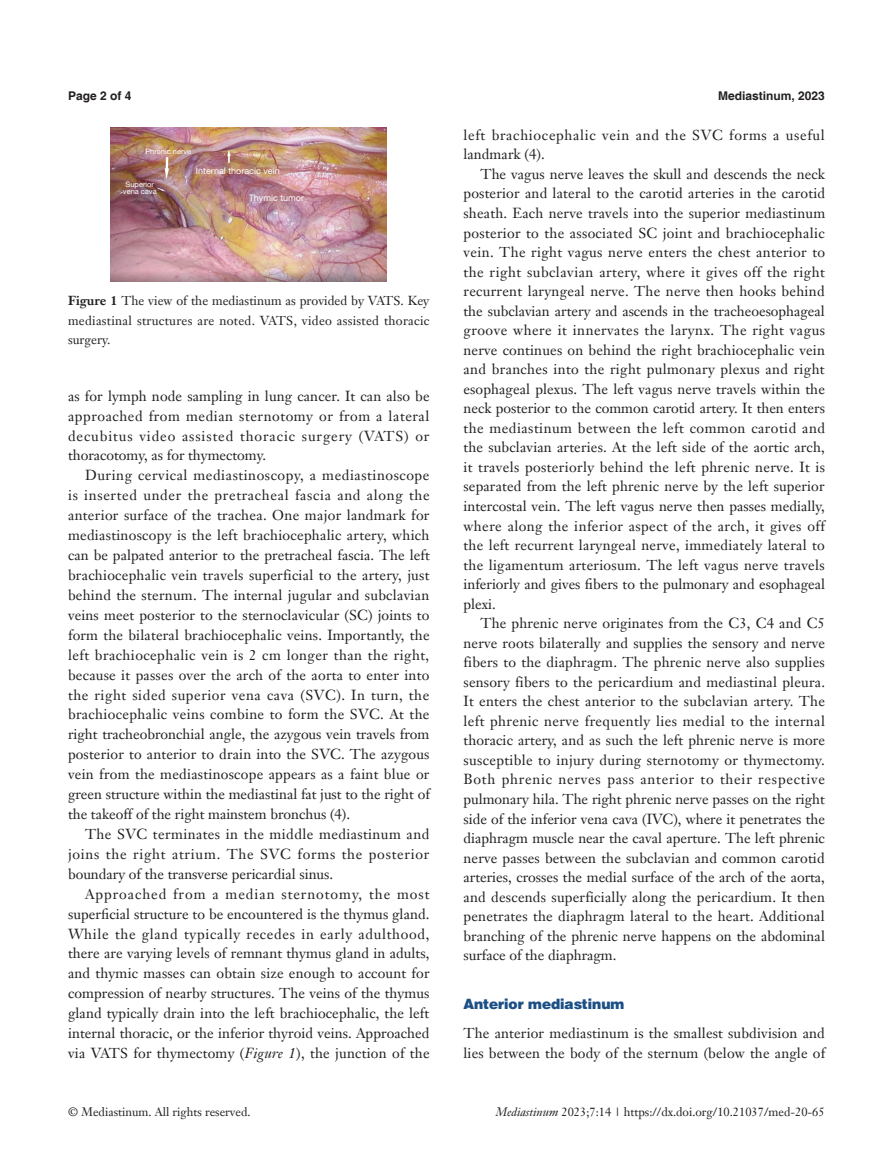
<style>
.page{position:relative;width:893px;height:1170px;background:#fff}
.page>*{position:absolute;margin:0;border:0;box-sizing:border-box;transform-origin:0 0}
.t1{font:14.25px/19.5px "Janson Text LT";letter-spacing:.005em;color:#231f20;text-align:justify}
.t2{font:14.25px/19.5px "Janson Text LT";letter-spacing:.05em;color:#231f20}
.t3{font:900 14.25px "Helvetica";color:#1c5085}
.t4{font:12.75px/19.5px "Janson Text LT";letter-spacing:.02em;color:#231f20;text-align:justify}
.t5{font:12px "Janson Text LT";color:#231f20}
.t6{font:700 12px "Helvetica";color:#231f20}
.t7{font:9px "Helvetica Neue LT Pro";color:#fff}
.t8{font:7.5px/7.5px "Helvetica Neue LT Pro";color:#fff;text-align:center}
.s1{font-weight:700}
.s2{font-style:italic}
</style>
<div class="page">
<img style="left:111px;top:128px;width:276px;height:153px">
<p class="t6" style="left:68px;top:88px;width:65px">Page 2 of 4</p>
<p class="t6" style="left:718px;top:88px;width:108px">Mediastinum, 2023</p>
<p class="t8" style="left:145px;top:148px;width:47px">Phrenic nerve</p>
<p class="t8" style="left:123px;top:180px;width:35px">Superior vena cava</p>
<p class="t7" style="left:196px;top:166px;width:85px">Internal thoracic vein</p>
<p class="t7" style="left:249px;top:192px;width:57px">Thymic tumor</p>
<p class="t4" style="left:68px;top:291px;width:363px"><span class="s1">Figure 1</span> The view of the mediastinum as provided by VATS. Key mediastinal structures are noted. VATS, video assisted thoracic surgery.</p>
<p class="t1" style="left:68px;top:385px;width:363px;line-height:20px">as for lymph node sampling in lung cancer. It can also be approached from median sternotomy or from a lateral decubitus video assisted thoracic surgery (VATS) or thoracotomy, as for thymectomy.</p>
<p class="t1" style="left:68px;top:465px;width:363px;line-height:20px;text-indent:17px">During cervical mediastinoscopy, a mediastinoscope is inserted under the pretracheal fascia and along the anterior surface of the trachea. One major landmark for mediastinoscopy is the left brachiocephalic artery, which can be palpated anterior to the pretracheal fascia. The left brachiocephalic vein travels superficial to the artery, just behind the sternum. The internal jugular and subclavian veins meet posterior to the sternoclavicular (SC) joints to form the bilateral brachiocephalic veins. Importantly, the left brachiocephalic vein is 2 cm longer than the right, because it passes over the arch of the aorta to enter into the right sided superior vena cava (SVC). In turn, the brachiocephalic veins combine to form the SVC. At the right tracheobronchial angle, the azygous vein travels from posterior to anterior to drain into the SVC. The azygous vein from the mediastinoscope appears as a faint blue or green structure within the mediastinal fat just to the right of the takeoff of the right mainstem bronchus (4).</p>
<p class="t1" style="left:68px;top:823px;width:363px;line-height:20px;text-indent:17px">The SVC terminates in the middle mediastinum and joins the right atrium. The SVC forms the posterior boundary of the transverse pericardial sinus.</p>
<p class="t1" style="left:68px;top:883px;width:363px;line-height:20px;text-indent:17px">Approached from a median sternotomy, the most superficial structure to be encountered is the thymus gland.<br>While the gland typically recedes in early adulthood, there are varying levels of remnant thymus gland in adults, and thymic masses can obtain size enough to account for compression of nearby structures. The veins of the thymus gland typically drain into the left brachiocephalic, the left internal thoracic, or the inferior thyroid veins. Approached via VATS for thymectomy (<span class="s2">Figure 1</span>), the junction of the</p>
<p class="t2" style="left:463px;top:125px;width:363px">left brachiocephalic vein and the SVC forms a useful landmark (4).</p>
<p class="t1" style="left:463px;top:164px;width:363px;text-indent:17px">The vagus nerve leaves the skull and descends the neck posterior and lateral to the carotid arteries in the carotid sheath. Each nerve travels into the superior mediastinum posterior to the associated SC joint and brachiocephalic vein. The right vagus nerve enters the chest anterior to the right subclavian artery, where it gives off the right recurrent laryngeal nerve. The nerve then hooks behind the subclavian artery and ascends in the tracheoesophageal groove where it innervates the larynx. The right vagus nerve continues on behind the right brachiocephalic vein and branches into the right pulmonary plexus and right esophageal plexus. The left vagus nerve travels within the neck posterior to the common carotid artery. It then enters the mediastinum between the left common carotid and the subclavian arteries. At the left side of the aortic arch, it travels posteriorly behind the left phrenic nerve. It is separated from the left phrenic nerve by the left superior intercostal vein. The left vagus nerve then passes medially, where along the inferior aspect of the arch, it gives off the left recurrent laryngeal nerve, immediately lateral to the ligamentum arteriosum. The left vagus nerve travels inferiorly and gives fibers to the pulmonary and esophageal plexi.</p>
<p class="t1" style="left:463px;top:613px;width:363px;text-indent:17px">The phrenic nerve originates from the C3, C4 and C5 nerve roots bilaterally and supplies the sensory and nerve fibers to the diaphragm. The phrenic nerve also supplies sensory fibers to the pericardium and mediastinal pleura.<br>It enters the chest anterior to the subclavian artery. The left phrenic nerve frequently lies medial to the internal thoracic artery, and as such the left phrenic nerve is more susceptible to injury during sternotomy or thymectomy.<br>Both phrenic nerves pass anterior to their respective pulmonary hila. The right phrenic nerve passes on the right side of the inferior vena cava (IVC), where it penetrates the diaphragm muscle near the caval aperture. The left phrenic nerve passes between the subclavian and common carotid arteries, crosses the medial surface of the arch of the aorta, and descends superficially along the pericardium. It then penetrates the diaphragm lateral to the heart. Additional branching of the phrenic nerve happens on the abdominal surface of the diaphragm.</p>
<p class="t3" style="left:463px;top:994px;width:162px">Anterior mediastinum</p>
<p class="t1" style="left:463px;top:1023px;width:363px">The anterior mediastinum is the smallest subdivision and lies between the body of the sternum (below the angle of</p>
<p class="t5" style="left:68px;top:1104px;width:184px">© Mediastinum. All rights reserved.</p>
<p class="t5" style="left:496px;top:1104px;width:330px"><span class="s2">Mediastinum</span> 2023;7:14 | https://dx.doi.org/10.21037/med-20-65</p>
</div>
